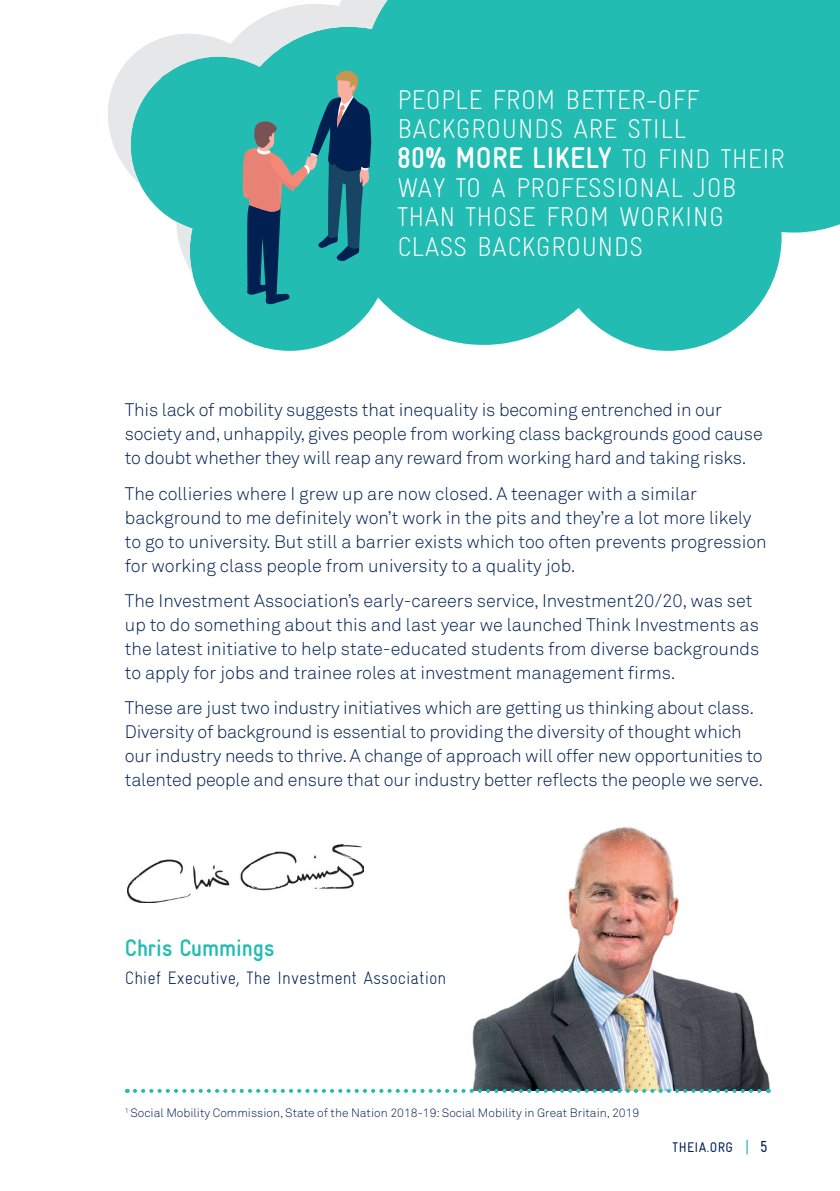
<style>
.page{position:relative;width:840px;height:1191px;background:#fff}
.page>*{position:absolute;margin:0;border:0;box-sizing:border-box;transform-origin:0 0}
.quote1{font:700 30px "Gravur Condensed";letter-spacing:.01em;color:#fff}
.quote1-2{font:300 27.2px/29.2px "Gravur Condensed";letter-spacing:.01em;color:#fff}
.t1{font:700 24px "Gravur Condensed";color:#22bcb3}
.t2{font:300 18px/24px "Akkurat Std";letter-spacing:-.01em;color:#002051}
.t3{font:300 18px "Gravur Condensed";color:#002051}
.t4{font:14px "Gravur Condensed";letter-spacing:.03em;color:#002051}
.t5{font:300 12px "Akkurat Std";color:#002051}
.s1{font-weight:300;font-size:27.2px}
.s2{font-size:16px;color:#22bcb3}
.s3{font-size:16px}
</style>
<div class="page">
<img style="left:471px;top:827px;width:300px;height:263px">
<img style="left:127px;top:844px;width:236px;height:58px">
<svg style="left:135px;top:1089px;width:633px;height:4px"></svg>
<svg style="left:140px;top:0;width:699px;height:351px;fill:#22bcb3"></svg>
<svg style="left:176px;top:222px;width:17px;height:53px"></svg>
<svg style="left:108px;top:0;width:569px;height:185px;background:#4bc6bf"></svg>
<svg style="left:241px;top:68px;width:130px;height:237px;background:#338f93"></svg>
<p class="quote1-2" style="left:397px;top:85px;width:303px">PEOPLE FROM BETTER-OFF<br>BACKGROUNDS ARE STILL</p>
<p class="quote1" style="left:397px;top:141px;width:389px">80% MORE LIKELY <span class="s1">TO FIND THEIR</span></p>
<p class="quote1-2" style="left:397px;top:173px;width:340px">WAY TO A PROFESSIONAL JOB<br>THAN THOSE FROM WORKING<br>CLASS BACKGROUNDS</p>
<p class="t2" style="left:125px;top:398px;width:639px">This lack of mobility suggests that inequality is becoming entrenched in our society and, unhappily, gives people from working class backgrounds good cause to doubt whether they will reap any reward from working hard and taking risks.</p>
<p class="t2" style="left:125px;top:481px;width:643px">The collieries where I grew up are now closed. A teenager with a similar background to me definitely won’t work in the pits and they’re a lot more likely to go to university. But still a barrier exists which too often prevents progression for working class people from university to a quality job.</p>
<p class="t2" style="left:125px;top:589px;width:635px">The Investment Association’s early-careers service, Investment20/20, was set up to do something about this and last year we launched Think Investments as the latest initiative to help state-educated students from diverse backgrounds to apply for jobs and trainee roles at investment management firms.</p>
<p class="t2" style="left:125px;top:696px;width:639px">These are just two industry initiatives which are getting us thinking about class.<br>Diversity of background is essential to providing the diversity of thought which our industry needs to thrive. A change of approach will offer new opportunities to talented people and ensure that our industry better reflects the people we serve.</p>
<p class="t1" style="left:125px;top:934px;width:151px">Chris Cummings</p>
<p class="t3" style="left:125px;top:967px;width:323px">Chief Executive, The Investment Association</p>
<p class="t5" style="left:125px;top:1105px;width:516px"><sup>1</sup> Social Mobility Commission, State of the Nation 2018-19: Social Mobility in Great Britain, 2019</p>
<p class="t4" style="left:672px;top:1139px;width:97px">THEIA.ORG <span class="s2">|</span> <span class="s3">5</span></p>
</div>
